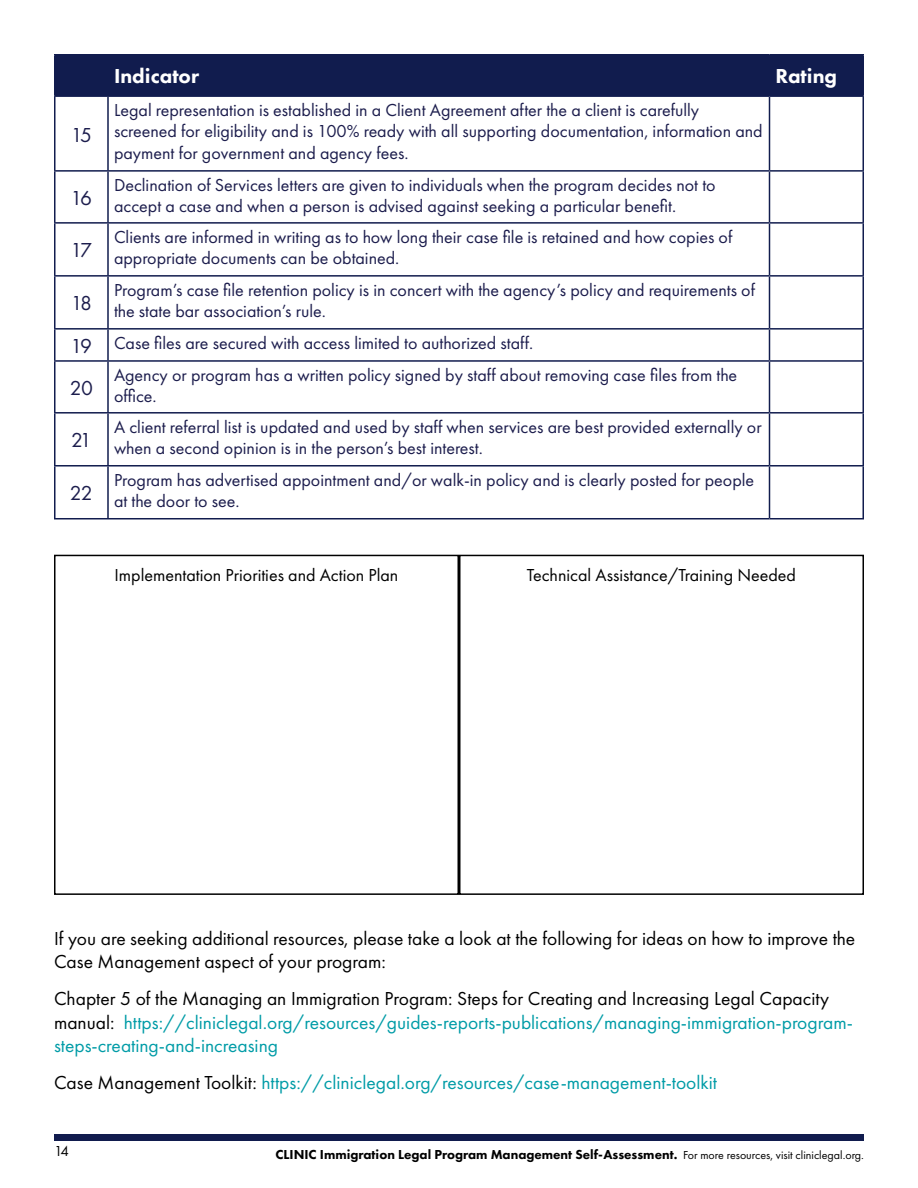
<style>
.page{position:relative;width:918px;height:1188px;background:#fff}
.page>*{position:absolute;margin:0;border:0;box-sizing:border-box;transform-origin:0 0}
.t1{font:800 21px "Futura PT";color:#fff}
.t2{font:21px "Futura PT";letter-spacing:-.11em;color:#1c1d4d}
.t3{font:19.5px/23.4px "Futura PT";color:#009ca7}
.t4{font:19.5px/23.4px "Futura PT";color:#000}
.t5{font:18px/21.6px "Futura PT";color:#1c1d4d}
.t6{font:18px "Futura PT";color:#000}
.t7{font:15px "Futura PT";color:#000}
.t8{font:800 13.5px "Futura PT";color:#000}
.s1{font-size:21px}
.s2{color:#000}
.s3{font-weight:400;font-size:12px}
</style>
<div class="page">
<div style="left:54px;top:1134px;width:810px;height:6px;background:#111c4e"></div>
<div style="left:56px;top:56px;width:806px;height:39px;background:#111c4e"></div>
<hr style="left:54px;top:97px;width:2px;height:73px;background:#111c4e">
<hr style="left:107px;top:97px;width:2px;height:73px;background:#111c4e">
<hr style="left:769px;top:97px;width:1px;height:73px;background:#111c4e">
<hr style="left:862px;top:97px;width:2px;height:73px;background:#111c4e">
<hr style="left:54px;top:170px;width:54px;height:2px;background:#111c4e">
<hr style="left:54px;top:172px;width:2px;height:50px;background:#111c4e">
<hr style="left:108px;top:170px;width:662px;height:2px;background:#111c4e">
<hr style="left:107px;top:172px;width:2px;height:50px;background:#111c4e">
<hr style="left:770px;top:170px;width:94px;height:2px;background:#111c4e">
<hr style="left:769px;top:172px;width:1px;height:50px;background:#111c4e">
<hr style="left:862px;top:172px;width:2px;height:50px;background:#111c4e">
<hr style="left:54px;top:222px;width:54px;height:2px;background:#111c4e">
<hr style="left:54px;top:224px;width:2px;height:51px;background:#111c4e">
<hr style="left:108px;top:222px;width:662px;height:2px;background:#111c4e">
<hr style="left:107px;top:224px;width:2px;height:51px;background:#111c4e">
<hr style="left:770px;top:222px;width:94px;height:2px;background:#111c4e">
<hr style="left:769px;top:224px;width:1px;height:51px;background:#111c4e">
<hr style="left:862px;top:224px;width:2px;height:51px;background:#111c4e">
<hr style="left:54px;top:275px;width:54px;height:2px;background:#111c4e">
<hr style="left:54px;top:277px;width:2px;height:51px;background:#111c4e">
<hr style="left:108px;top:275px;width:662px;height:2px;background:#111c4e">
<hr style="left:107px;top:277px;width:2px;height:51px;background:#111c4e">
<hr style="left:770px;top:275px;width:94px;height:2px;background:#111c4e">
<hr style="left:769px;top:277px;width:1px;height:51px;background:#111c4e">
<hr style="left:862px;top:277px;width:2px;height:51px;background:#111c4e">
<hr style="left:54px;top:328px;width:54px;height:2px;background:#111c4e">
<hr style="left:54px;top:330px;width:2px;height:30px;background:#111c4e">
<hr style="left:108px;top:328px;width:662px;height:2px;background:#111c4e">
<hr style="left:107px;top:330px;width:2px;height:30px;background:#111c4e">
<hr style="left:770px;top:328px;width:94px;height:2px;background:#111c4e">
<hr style="left:769px;top:330px;width:1px;height:30px;background:#111c4e">
<hr style="left:862px;top:330px;width:2px;height:30px;background:#111c4e">
<hr style="left:54px;top:360px;width:54px;height:2px;background:#111c4e">
<hr style="left:54px;top:362px;width:2px;height:50px;background:#111c4e">
<hr style="left:108px;top:360px;width:662px;height:2px;background:#111c4e">
<hr style="left:107px;top:362px;width:2px;height:50px;background:#111c4e">
<hr style="left:770px;top:360px;width:94px;height:2px;background:#111c4e">
<hr style="left:769px;top:362px;width:1px;height:50px;background:#111c4e">
<hr style="left:862px;top:362px;width:2px;height:50px;background:#111c4e">
<hr style="left:54px;top:412px;width:54px;height:2px;background:#111c4e">
<hr style="left:54px;top:414px;width:2px;height:51px;background:#111c4e">
<hr style="left:108px;top:412px;width:662px;height:2px;background:#111c4e">
<hr style="left:107px;top:414px;width:2px;height:51px;background:#111c4e">
<hr style="left:770px;top:412px;width:94px;height:2px;background:#111c4e">
<hr style="left:769px;top:414px;width:1px;height:51px;background:#111c4e">
<hr style="left:862px;top:414px;width:2px;height:51px;background:#111c4e">
<hr style="left:54px;top:465px;width:54px;height:2px;background:#111c4e">
<hr style="left:54px;top:467px;width:2px;height:51px;background:#111c4e">
<hr style="left:108px;top:465px;width:662px;height:2px;background:#111c4e">
<hr style="left:107px;top:467px;width:2px;height:51px;background:#111c4e">
<hr style="left:770px;top:465px;width:94px;height:2px;background:#111c4e">
<hr style="left:769px;top:467px;width:1px;height:51px;background:#111c4e">
<hr style="left:862px;top:467px;width:2px;height:51px;background:#111c4e">
<hr style="left:54px;top:518px;width:54px;height:1px;background:#111c4e">
<hr style="left:108px;top:518px;width:662px;height:1px;background:#111c4e">
<hr style="left:770px;top:518px;width:94px;height:1px;background:#111c4e">
<hr style="left:54px;top:54px;width:54px;height:2px;background:#111c4e">
<hr style="left:54px;top:55px;width:2px;height:40px;background:#111c4e">
<hr style="left:108px;top:54px;width:662px;height:2px;background:#111c4e">
<hr style="left:107px;top:55px;width:2px;height:40px;background:#111c4e">
<hr style="left:770px;top:54px;width:94px;height:2px;background:#111c4e">
<hr style="left:769px;top:55px;width:1px;height:40px;background:#111c4e">
<hr style="left:862px;top:55px;width:2px;height:40px;background:#111c4e">
<hr style="left:54px;top:95px;width:54px;height:2px;background:#111c4e">
<hr style="left:108px;top:95px;width:662px;height:2px;background:#111c4e">
<hr style="left:770px;top:95px;width:94px;height:2px;background:#111c4e">
<div style="left:54px;top:555px;width:405px;height:340px;border:2px solid #000"></div>
<div style="left:459px;top:555px;width:405px;height:340px;border:2px solid #000"></div>
<p class="t2" style="left:71px;top:122px;width:23px">15</p>
<p class="t2" style="left:70px;top:185px;width:23px">16</p>
<p class="t2" style="left:71px;top:238px;width:23px">17</p>
<p class="t1" style="left:114px;top:63px;width:87px">Indicator</p>
<p class="t1" style="left:776px;top:63px;width:63px">Rating</p>
<p class="t5" style="left:114px;top:99px;width:650px">Legal representation is established in a Client Agreement after the a client is carefully screened for eligibility and is 100% ready with all supporting documentation, information and payment for government and agency fees.</p>
<p class="t5" style="left:114px;top:174px;width:603px">Declination of Services letters are given to individuals when the program decides not to accept a case and when a person is advised against seeking a particular benefit.</p>
<p class="t5" style="left:114px;top:226px;width:620px">Clients are informed in writing as to how long their case file is retained and how copies of appropriate documents can be obtained.</p>
<p class="t5" style="left:114px;top:279px;width:643px">Program’s case file retention policy is in concert with the agency’s policy and requirements of the state bar association’s rule.</p>
<p class="t5" style="left:71px;top:332px;width:464px"><span class="s1">19</span> Case files are secured with access limited to authorized staff.</p>
<p class="t2" style="left:70px;top:375px;width:25px">20</p>
<p class="t2" style="left:71px;top:291px;width:23px">18</p>
<p class="t5" style="left:114px;top:364px;width:625px">Agency or program has a written policy signed by staff about removing case files from the office.</p>
<p class="t2" style="left:71px;top:428px;width:22px">21</p>
<p class="t2" style="left:70px;top:481px;width:25px">22</p>
<p class="t5" style="left:114px;top:416px;width:649px">A client referral list is updated and used by staff when services are best provided externally or when a second opinion is in the person’s best interest.</p>
<p class="t5" style="left:114px;top:469px;width:642px">Program has advertised appointment and/or walk-in policy and is clearly posted for people at the door to see.</p>
<p class="t6" style="left:115px;top:564px;width:285px">Implementation Priorities and Action Plan</p>
<p class="t6" style="left:527px;top:564px;width:271px">Technical Assistance/Training Needed</p>
<p class="t4" style="left:54px;top:927px;width:803px">If you are seeking additional resources, please take a look at the following for ideas on how to improve the<br>Case Management aspect of your program:</p>
<p class="t3" style="left:54px;top:987px;width:801px"><span class="s2">Chapter 5 of the Managing an Immigration Program: Steps for Creating and Increasing Legal Capacity manual:</span> https://cliniclegal.org/resources/guides-reports-publications/managing-immigration-program&shy;steps-creating-and-increasing</p>
<p class="t3" style="left:54px;top:1071px;width:665px"><span class="s2">Case Management Toolkit:</span> https://cliniclegal.org/resources/case-management-toolkit</p>
<p class="t7" style="left:54px;top:1142px;width:17px">14</p>
<p class="t8" style="left:275px;top:1146px;width:590px">CLINIC Immigration Legal Program Management Self-Assessment. <span class="s3">For more resources, visit cliniclegal.org.</span></p>
</div>
